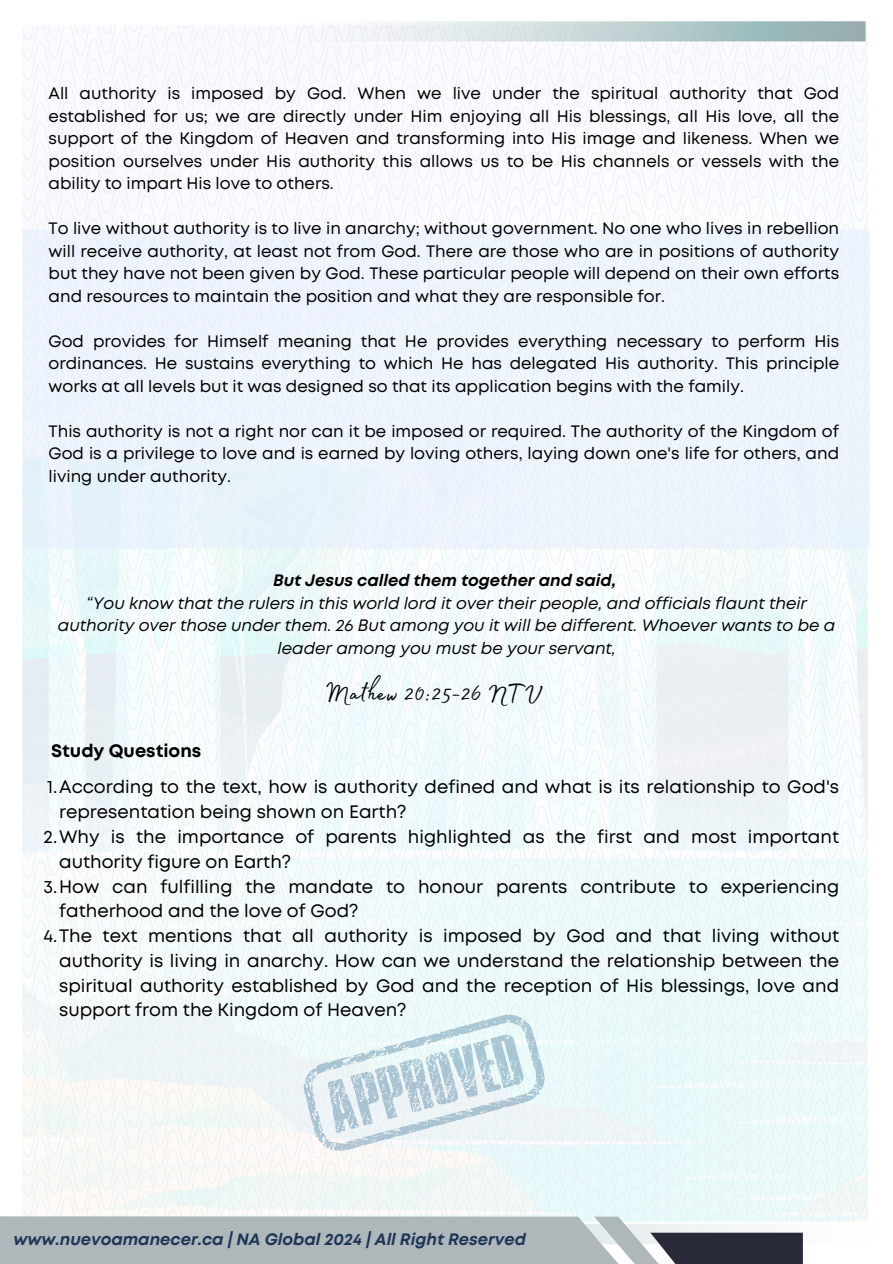
<style>
.page{position:relative;width:893px;height:1264px;background:#fff}
.page>*{position:absolute;margin:0;border:0;box-sizing:border-box;transform-origin:0 0}
.t1{font:33px "Madelyn Fill";color:#000}
.t2{font:18px/24.8px "Mont";color:#000}
.t3{font:700 18px "Mont";color:#000}
.t4{font:16.5px/22.5px "Mont";color:#000;text-align:justify}
.t5{font:italic 16.5px/22.5px "Mont";color:#000;text-align:center}
.t6{font:italic 700 16.5px "Mont";color:#1d3557}
.t7{font:italic 700 16.5px "Mont";color:#000}
</style>
<div class="page">
<img style="left:22px;top:21px;width:848px;height:1242px">
<svg style="left:303px;top:1014px;width:242px;height:137px"></svg>
<svg style="left:0;top:1216px;width:802px;height:47px;background:#a6aeb2"></svg>
<p class="t4" style="left:49px;top:83px;width:792px">All authority is imposed by God. When we live under the spiritual authority that God established for us; we are directly under Him enjoying all His blessings, all His love, all the support of the Kingdom of Heaven and transforming into His image and likeness. When we position ourselves under His authority this allows us to be His channels or vessels with the ability to impart His love to others.</p>
<p class="t4" style="left:49px;top:218px;width:792px">To live without authority is to live in anarchy; without government. No one who lives in rebellion will receive authority, at least not from God. There are those who are in positions of authority but they have not been given by God. These particular people will depend on their own efforts and resources to maintain the position and what they are responsible for.</p>
<p class="t4" style="left:49px;top:331px;width:792px">God provides for Himself meaning that He provides everything necessary to perform His ordinances. He sustains everything to which He has delegated His authority. This principle works at all levels but it was designed so that its application begins with the family.</p>
<p class="t4" style="left:49px;top:421px;width:792px">This authority is not a right nor can it be imposed or required. The authority of the Kingdom of God is a privilege to love and is earned by loving others, laying down one's life for others, and living under authority.</p>
<p class="t7" style="left:273px;top:574px;width:344px">But Jesus called them together and said,</p>
<p class="t5" style="left:58px;top:593px;width:779px">“You know that the rulers in this world lord it over their people, and officials flaunt their authority over those under them. 26 But among you it will be different. Whoever wants to be a leader among you must be your servant,</p>
<p class="t1" style="left:324px;top:668px;width:220px">Mathew 20:25-26 NTV</p>
<p class="t3" style="left:51px;top:743px;width:152px">Study Questions</p>
<p class="t2" style="left:59px;top:776px;width:781px;text-indent:-12px">1.According to the text, how is authority defined and what is its relationship to God's representation being shown on Earth?</p>
<p class="t2" style="left:59px;top:825px;width:781px;text-indent:-15px">2.Why is the importance of parents highlighted as the first and most important authority figure on Earth?</p>
<p class="t2" style="left:59px;top:875px;width:781px;text-indent:-16px">3.How can fulfilling the mandate to honour parents contribute to experiencing fatherhood and the love of God?</p>
<p class="t2" style="left:59px;top:924px;width:781px;text-align:justify;text-indent:-16px">4.The text mentions that all authority is imposed by God and that living without authority is living in anarchy. How can we understand the relationship between the spiritual authority established by God and the reception of His blessings, love and support from the Kingdom of Heaven?</p>
<p class="t6" style="left:13px;top:1232px;width:514px">www.nuevoamanecer.ca | NA Global 2024 | All Right Reserved</p>
</div>
